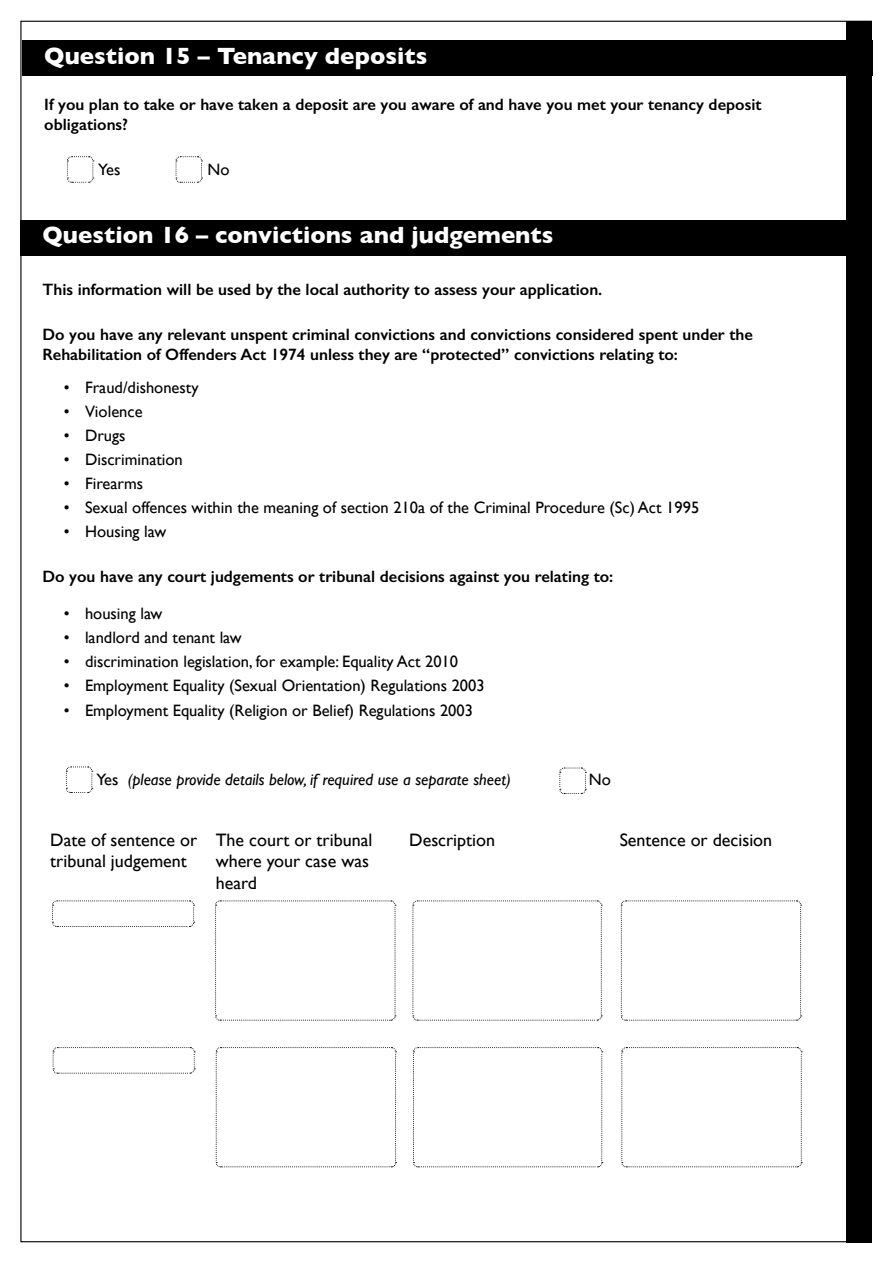
<style>
.page{position:relative;width:893px;height:1263px;background:#fff}
.page>*{position:absolute;margin:0;border:0;box-sizing:border-box;transform-origin:0 0}
.t1{font:700 24px "Gill Sans";color:#fff}
.t2{font:18px/21.6px "Gill Sans";color:#000}
.t3{font:600 16.5px/19.8px "Gill Sans";color:#000}
.t4{font:16.5px "Gill Sans";color:#000}
.t5{font:italic 16.5px "Gill Sans";color:#000}
.s1{font-style:normal}
</style>
<div class="page">
<div style="left:846px;top:21px;width:26px;height:1221px;background:#000"></div>
<div style="left:22px;top:40px;width:851px;height:36px;background:#000"></div>
<div style="left:20px;top:220px;width:851px;height:35px;background:#000"></div>
<svg style="left:67px;top:156px;width:27px;height:27px"></svg>
<svg style="left:175px;top:156px;width:28px;height:27px"></svg>
<svg style="left:65px;top:766px;width:28px;height:27px"></svg>
<svg style="left:559px;top:767px;width:27px;height:27px"></svg>
<svg style="left:215px;top:900px;width:181px;height:121px"></svg>
<svg style="left:52px;top:900px;width:143px;height:27px"></svg>
<svg style="left:412px;top:900px;width:190px;height:121px"></svg>
<svg style="left:620px;top:900px;width:182px;height:121px"></svg>
<svg style="left:215px;top:1047px;width:182px;height:121px"></svg>
<svg style="left:52px;top:1047px;width:143px;height:27px"></svg>
<svg style="left:413px;top:1047px;width:190px;height:121px"></svg>
<svg style="left:621px;top:1047px;width:181px;height:121px"></svg>
<h1 class="t1" style="left:44px;top:37px;width:385px">Question 15 – Tenancy deposits</h1>
<p class="t3" style="left:44px;top:94px;width:719px">If you plan to take or have taken a deposit are you aware of and have you met your tenancy deposit obligations?</p>
<p class="t4" style="left:98px;top:160px;width:24px">Yes</p>
<p class="t4" style="left:208px;top:160px;width:23px">No</p>
<h1 class="t1" style="left:43px;top:216px;width:512px">Question 16 – convictions and judgements</h1>
<p class="t3" style="left:43px;top:279px;width:561px">This information will be used by the local authority to assess your application.</p>
<p class="t3" style="left:43px;top:325px;width:712px">Do you have any relevant unspent criminal convictions and convictions considered spent under the<br>Rehabilitation of Offenders Act 1974 unless they are “protected” convictions relating to:</p>
<p class="t4" style="left:64px;top:377px;width:136px">• Fraud/dishonesty</p>
<p class="t4" style="left:64px;top:402px;width:80px">• Violence</p>
<p class="t4" style="left:64px;top:426px;width:63px">• Drugs</p>
<p class="t4" style="left:64px;top:450px;width:121px">• Discrimination</p>
<p class="t4" style="left:64px;top:474px;width:81px">• Firearms</p>
<p class="t4" style="left:64px;top:498px;width:637px">• Sexual offences within the meaning of section 210a of the Criminal Procedure (Sc) Act 1995</p>
<p class="t4" style="left:64px;top:522px;width:104px">• Housing law</p>
<p class="t3" style="left:43px;top:567px;width:572px">Do you have any court judgements or tribunal decisions against you relating to:</p>
<p class="t4" style="left:64px;top:604px;width:100px">• housing law</p>
<p class="t4" style="left:64px;top:628px;width:179px">• landlord and tenant law</p>
<p class="t4" style="left:64px;top:652px;width:396px">• discrimination legislation, for example: Equality Act 2010</p>
<p class="t4" style="left:64px;top:676px;width:422px">• Employment Equality (Sexual Orientation) Regulations 2003</p>
<p class="t4" style="left:64px;top:700px;width:411px">• Employment Equality (Religion or Belief) Regulations 2003</p>
<p class="t5" style="left:96px;top:770px;width:416px"><span class="s1">Yes</span> (please provide details below, if required use a separate sheet)</p>
<p class="t4" style="left:589px;top:770px;width:23px">No</p>
<p class="t2" style="left:50px;top:828px;width:148px">Date of sentence or tribunal judgement</p>
<p class="t2" style="left:216px;top:828px;width:158px">The court or tribunal where your case was heard</p>
<p class="t2" style="left:409px;top:828px;width:87px">Description</p>
<p class="t2" style="left:620px;top:828px;width:154px">Sentence or decision</p>
</div>
